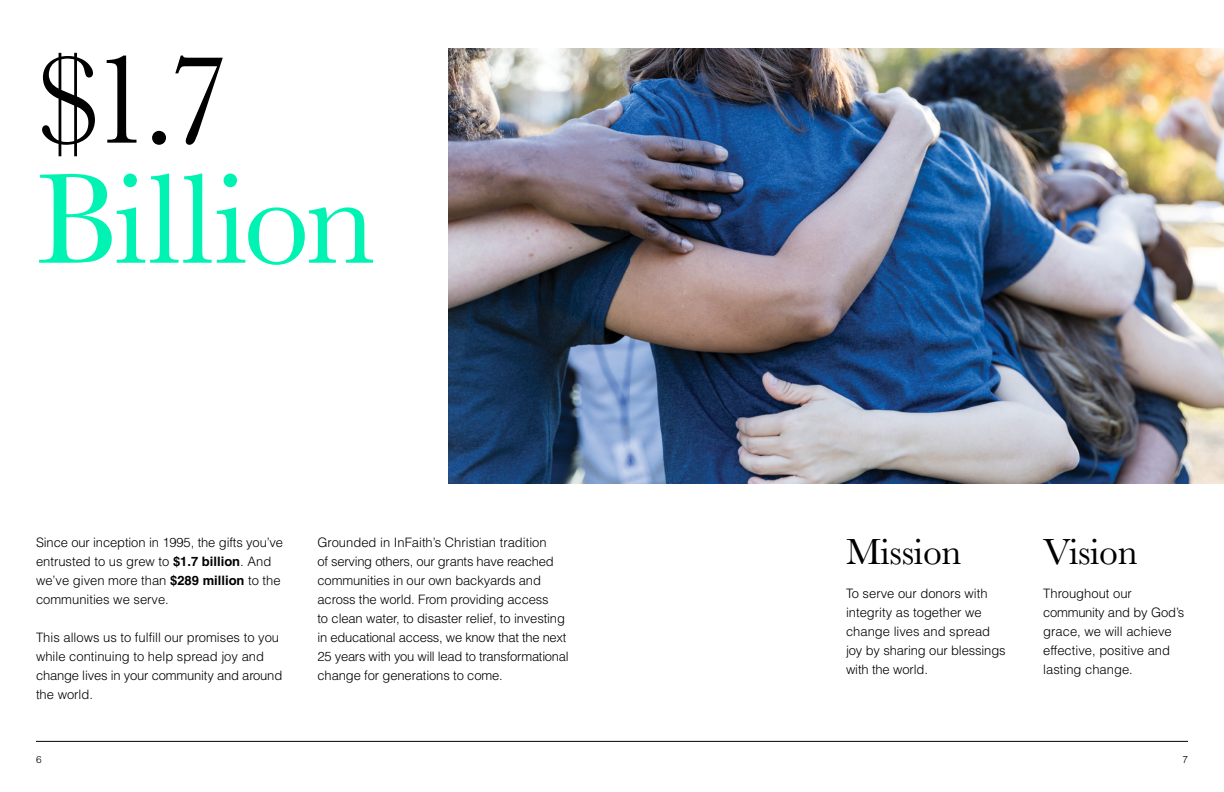
<style>
.page{position:relative;width:1224px;height:792px;background:#fff}
.page>*{position:absolute;margin:0;border:0;box-sizing:border-box;transform-origin:0 0}
.t1{font:132.8px "Baskerville";letter-spacing:-.01em;color:#00f3b3}
.t2{font:132.8px "Baskerville";color:#000}
.t3{font:37.7px "Baskerville";letter-spacing:-.01em;color:#000}
.t4{font:300 13px/19px "Helvetica LT Pro";letter-spacing:-.01em;color:#000}
.t5{font:300 10px "Helvetica LT Pro";color:#000}
.s1{font-weight:700}
</style>
<div class="page">
<hr style="left:612px;top:741px;width:576px;height:1px;background:#000">
<hr style="left:36px;top:741px;width:576px;height:1px;background:#000">
<img style="left:449px;top:49px;width:775px;height:435px">
<h1 class="t2" style="left:36px;top:15px;width:197px">$1.7</h1>
<h1 class="t1" style="left:36px;top:135px;width:341px">Billion</h1>
<p class="t4" style="left:36px;top:533px;width:249px">Since our inception in 1995, the gifts you’ve entrusted to us grew to <span class="s1">$1.7 billion</span>. And we’ve given more than <span class="s1">$289 million</span> to the communities we serve.</p>
<p class="t4" style="left:36px;top:628px;width:248px">This allows us to fulfill our promises to you while continuing to help spread joy and change lives in your community and around the world.</p>
<p class="t4" style="left:318px;top:533px;width:253px">Grounded in InFaith’s Christian tradition<br>of serving others, our grants have reached communities in our own backyards and across the world. From providing access<br>to clean water, to disaster relief, to investing in educational access, we know that the next 25 years with you will lead to transformational change for generations to come.</p>
<h2 class="t3" style="left:846px;top:527px;width:117px">Mission</h2>
<h2 class="t3" style="left:1043px;top:527px;width:96px">Vision</h2>
<p class="t4" style="left:846px;top:583px;width:161px">To serve our donors with integrity as together we change lives and spread joy by sharing our blessings with the world.</p>
<p class="t4" style="left:1043px;top:583px;width:143px">Throughout our community and by God’s grace, we will achieve effective, positive and lasting change.</p>
<p class="t5" style="left:36px;top:754px;width:7px">6</p>
<p class="t5" style="left:1182px;top:754px;width:7px">7</p>
</div>
